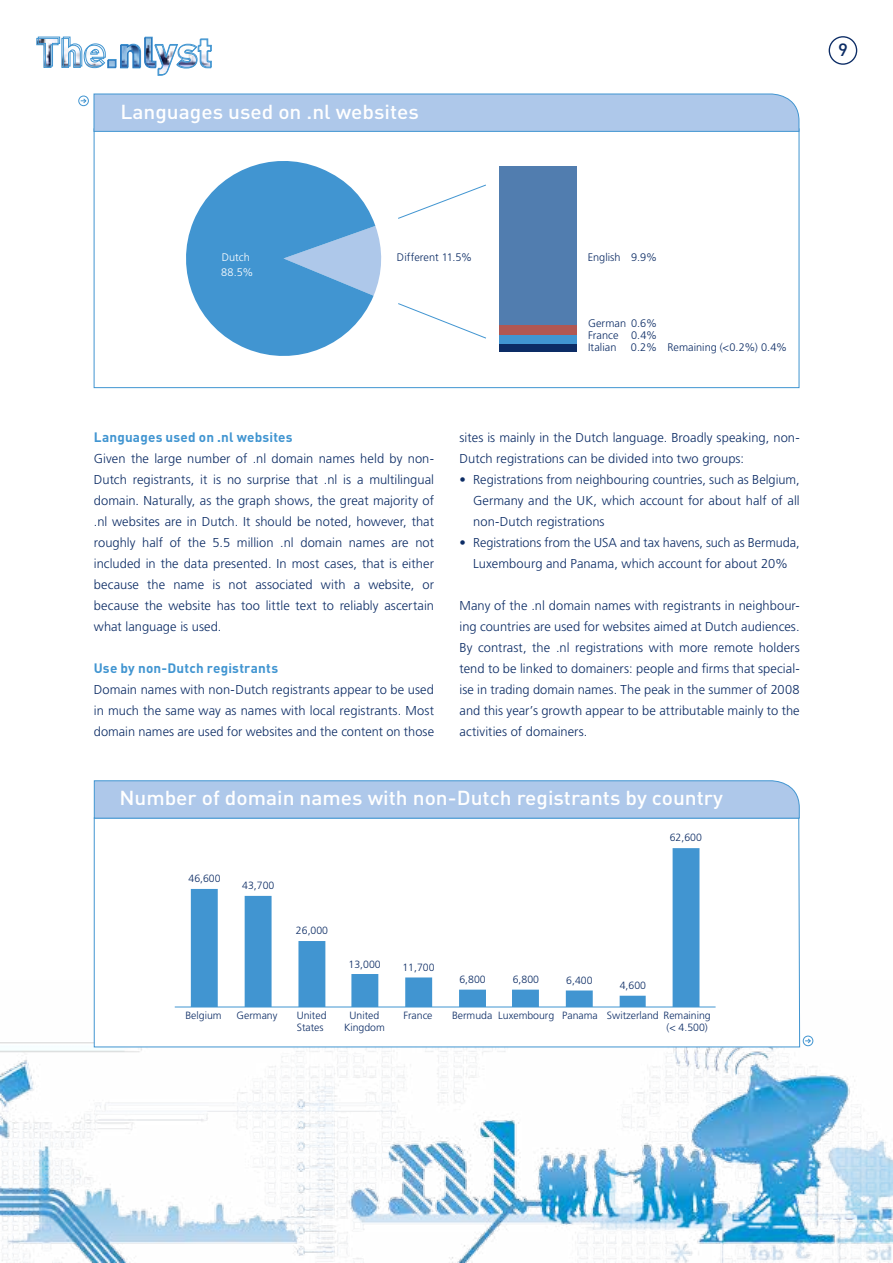
<style>
.page{position:relative;width:893px;height:1263px;background:#fff}
.page>*{position:absolute;margin:0;border:0;box-sizing:border-box;transform-origin:0 0}
.t1{font:500 19.95px "DIN Pro";color:#fff;scale:1.05 1}
.t2{font:500 17.55px "DIN Pro";color:#0c2c65;scale:1.05 1}
.tussenkopje{font:700 13.5px "DIN Pro";letter-spacing:.015em;color:#4195d1}
.bodytekst{font:300 12.9px/21px "Frutiger LT Std";letter-spacing:.005em;color:#0c2c65;text-align:justify}
.bodytekst-2{font:300 10.95px "Frutiger LT Std";letter-spacing:.005em;color:#0c2c65}
.bodytekst-3{font:300 10.95px "Frutiger LT Std";letter-spacing:.005em;color:#fff}
.t3{font:300 10.5px/12.6px "Frutiger LT Std";color:#0c2c65}
</style>
<div class="page">
<img style="left:0;top:1025px;width:893px;height:238px">
<div style="left:829px;top:36px;width:28px;height:29px;border:1px solid #0c2c65;border-radius:50%"></div>
<svg style="left:37px;top:37px;width:175px;height:39px"></svg>
<div style="left:78px;top:96px;width:11px;height:10px;border:1px solid #4195d1;border-radius:50%"></div>
<svg style="left:81px;top:98px;width:6px;height:6px"></svg>
<div style="left:803px;top:1036px;width:10px;height:10px;border:1px solid #4195d1;border-radius:50%"></div>
<svg style="left:805px;top:1038px;width:6px;height:6px"></svg>
<svg style="left:186px;top:161px;width:195px;height:195px"></svg>
<svg style="left:398px;top:185px;width:88px;height:154px"></svg>
<div style="left:499px;top:166px;width:77px;height:165px;background:#517daf"></div>
<div style="left:499px;top:334px;width:77px;height:10px;background:#4195d1"></div>
<div style="left:499px;top:344px;width:77px;height:7px;background:#0c2c65"></div>
<div style="left:499px;top:325px;width:77px;height:10px;background:#b15752"></div>
<svg style="left:93px;top:93px;width:707px;height:39px;background:#a9c6e9"></svg>
<svg style="left:93px;top:819px;width:707px;height:229px"></svg>
<hr style="left:175px;top:1007px;width:541px;height:1px;background:#4195d1">
<svg style="left:191px;top:848px;width:508px;height:159px"></svg>
<svg style="left:93px;top:780px;width:707px;height:39px;background:#a8c5e8"></svg>
<p class="t1" style="left:120px;top:99px;width:286px">Languages used on .nl websites</p>
<h2 class="t2" style="left:838px;top:38px;width:11px">9</h2>
<p class="bodytekst-3" style="left:222px;top:251px;width:30px">Dutch</p>
<p class="bodytekst-3" style="left:221px;top:266px;width:34px">88.5%</p>
<p class="bodytekst-2" style="left:397px;top:251px;width:77px">Different 11.5%</p>
<p class="bodytekst-2" style="left:588px;top:251px;width:71px">English 9.9%</p>
<p class="bodytekst-2" style="left:588px;top:317px;width:70px">German 0.6%</p>
<p class="bodytekst-2" style="left:588px;top:329px;width:70px">France 0.4%</p>
<p class="bodytekst-2" style="left:588px;top:341px;width:30px">Italian</p>
<p class="bodytekst-2" style="left:631px;top:341px;width:28px">0.2%</p>
<p class="bodytekst-2" style="left:667px;top:341px;width:121px">Remaining (&lt;0.2%) 0.4%</p>
<p class="tussenkopje" style="left:94px;top:427px;width:200px">Languages used on .nl websites</p>
<p class="bodytekst" style="left:94px;top:448px;width:342px">Given the large number of .nl domain names held by non-Dutch registrants, it is no surprise that .nl is a multilingual domain. Naturally, as the graph shows, the great majority of .nl websites are in Dutch. It should be noted, however, that roughly half of the 5.5 million .nl domain names are not included in the data presented. In most cases, that is either because the name is not associated with a website, or because the website has too little text to reliably ascertain what language is used.</p>
<p class="tussenkopje" style="left:94px;top:658px;width:186px">Use by non-Dutch registrants</p>
<p class="bodytekst" style="left:94px;top:679px;width:342px">Domain names with non-Dutch registrants appear to be used in much the same way as names with local registrants. Most domain names are used for websites and the content on those</p>
<p class="bodytekst" style="left:460px;top:427px;width:342px">sites is mainly in the Dutch language. Broadly speaking, non-<br>Dutch registrations can be divided into two groups:</p>
<p class="bodytekst" style="left:473px;top:469px;width:328px;text-indent:-14px">• Registrations from neighbouring countries, such as Belgium, Germany and the UK, which account for about half of all non-Dutch registrations</p>
<p class="bodytekst" style="left:460px;top:532px;width:342px;text-align:center">• Registrations from the USA and tax havens, such as Bermuda,<br>Luxembourg and Panama, which account for about 20%</p>
<p class="bodytekst" style="left:460px;top:595px;width:342px">Many of the .nl domain names with registrants in neighbour&shy;ing countries are used for websites aimed at Dutch audiences.<br>By contrast, the .nl registrations with more remote holders tend to be linked to domainers: people and firms that special&shy;ise in trading domain names. The peak in the summer of 2008 and this year’s growth appear to be attributable mainly to the activities of domainers.</p>
<p class="t1" style="left:119px;top:784px;width:576px">Number of domain names with non-Dutch registrants by country</p>
<p class="t3" style="left:189px;top:872px;width:34px">46,600</p>
<p class="t3" style="left:242px;top:880px;width:34px">43,700</p>
<p class="t3" style="left:296px;top:925px;width:34px">26,000</p>
<p class="t3" style="left:349px;top:958px;width:34px">13,000</p>
<p class="t3" style="left:402px;top:961px;width:34px">11,700</p>
<p class="t3" style="left:459px;top:973px;width:28px">6,800</p>
<p class="t3" style="left:513px;top:973px;width:28px">6,800</p>
<p class="t3" style="left:566px;top:974px;width:28px">6,400</p>
<p class="t3" style="left:670px;top:831px;width:34px">62,600</p>
<p class="t3" style="left:620px;top:979px;width:28px">4,600</p>
<p class="t3" style="left:185px;top:1009px;width:38px">Belgium</p>
<p class="t3" style="left:237px;top:1009px;width:42px">Germany</p>
<p class="t3" style="left:297px;top:1009px;width:31px">United<br>States</p>
<p class="t3" style="left:344px;top:1009px;width:42px;text-align:center">United<br>Kingdom</p>
<p class="t3" style="left:403px;top:1009px;width:31px">France</p>
<p class="t3" style="left:452px;top:1009px;width:260px">Bermuda Luxembourg Panama Switzerland Remaining</p>
<p class="t3" style="left:666px;top:1021px;width:43px">(&lt; 4.500)</p>
</div>
